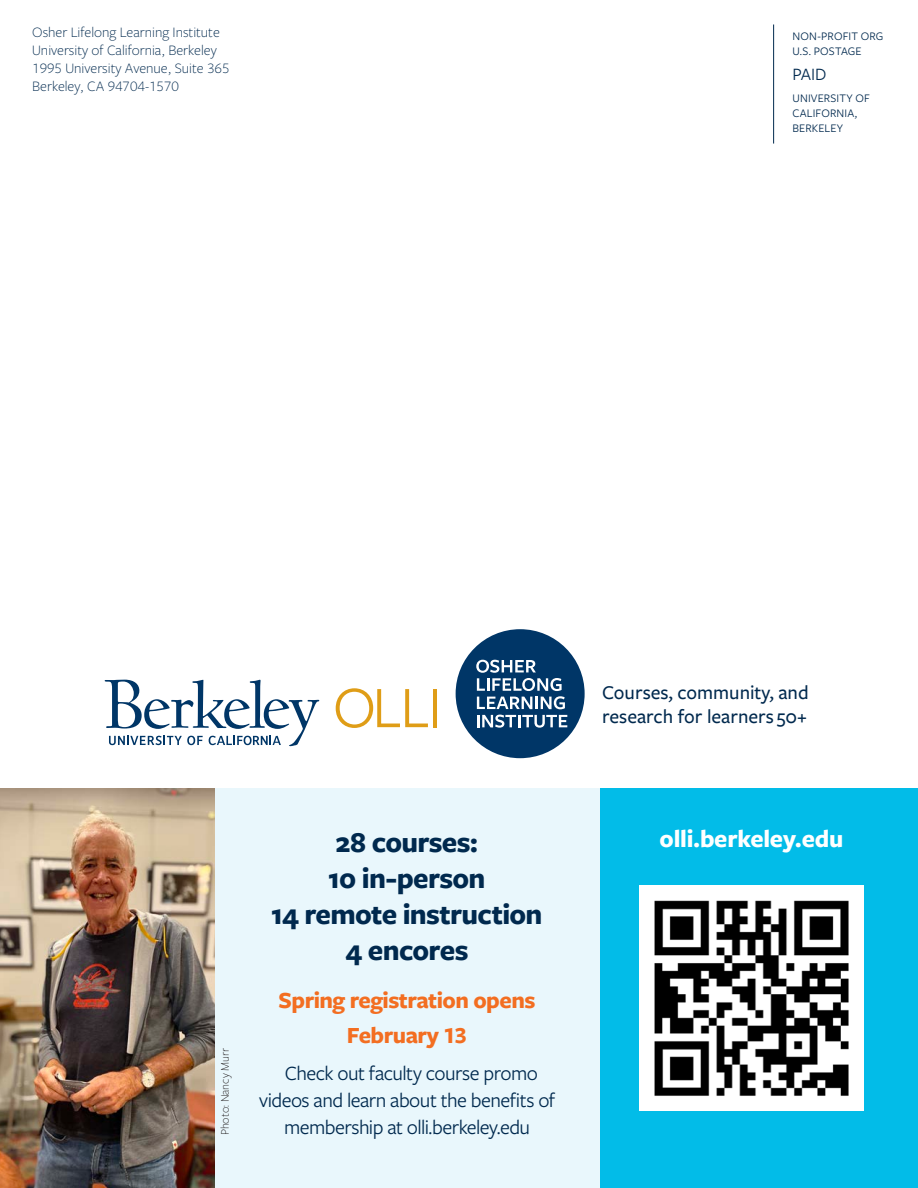
<style>
.page{position:relative;width:918px;height:1188px;background:#fff}
.page>*{position:absolute;margin:0;border:0;box-sizing:border-box;transform-origin:0 0}
.t1{font:700 30px "Freight Sans Pro";letter-spacing:-.025em;color:#00294e}
.t2{font:700 25.65px "Freight Sans Pro";letter-spacing:-.01em;color:#fff}
.Text_11_14{font:700 24px/34.5px "Freight Sans Pro";letter-spacing:-.02em;color:#f36e21;text-align:center}
.Info_Session{font:21px/27px "Freight Sans Pro";letter-spacing:-.025em;color:#00294e;text-align:center}
.Speaker_Series_Headi{font:500 20.25px/24.3px "Freight Sans Pro";color:#00294e}
.t3{font:18px "Freight Sans Pro";color:#00294e}
.Freight_Sans_BodyTex{font:300 15px/18px "Freight Sans Pro";color:#00294e}
.t4{font:12px/15px "Freight Sans Pro";letter-spacing:.015em;color:#00294e}
.Photo_Caption_2{font:300 12px "Freight Sans Pro";color:#231f20}
</style>
<div class="page">
<div style="left:0;top:788px;width:600px;height:400px;background:#e9f7fc"></div>
<div style="left:600px;top:788px;width:318px;height:400px;background:#02bce8"></div>
<img style="left:0;top:788px;width:214px;height:400px">
<hr style="left:773px;top:25px;width:1px;height:119px;background:#00294e">
<svg style="left:105px;top:680px;width:214px;height:66px"></svg>
<div style="left:456px;top:629px;width:129px;height:129px;background:#003667;border-radius:50%"></div>
<svg style="left:476px;top:660px;width:89px;height:49px"></svg>
<svg style="left:477px;top:715px;width:90px;height:13px"></svg>
<svg style="left:336px;top:688px;width:92px;height:40px"></svg>
<hr style="left:433px;top:689px;width:4px;height:38px;background:#df9d17">
<img style="left:639px;top:886px;width:225px;height:225px">
<p class="Freight_Sans_BodyTex" style="left:32px;top:23px;width:199px">Osher Lifelong Learning Institute<br>University of California, Berkeley<br>1995 University Avenue, Suite 365<br>Berkeley, CA 94704-1570</p>
<p class="t4" style="left:792px;top:28px;width:93px">NON-PROFIT ORG<br>U.S. POSTAGE</p>
<p class="t3" style="left:792px;top:62px;width:36px">PAID</p>
<p class="t4" style="left:792px;top:90px;width:79px">UNIVERSITY OF<br>CALIFORNIA,<br>BERKELEY</p>
<p class="Photo_Caption_2" style="left:217px;top:1135px;width:89px;rotate:-90deg">Photo: Nancy Murr</p>
<p class="t1" style="left:336px;top:822px;width:144px">28 courses:</p>
<p class="t1" style="left:328px;top:858px;width:159px">10 in-person</p>
<p class="t1" style="left:271px;top:894px;width:273px">14 remote instruction</p>
<p class="t1" style="left:345px;top:930px;width:125px">4 encores</p>
<p class="Text_11_14" style="left:279px;top:982px;width:258px">Spring registration opens<br>February 13</p>
<p class="Info_Session" style="left:259px;top:1059px;width:297px">Check out faculty course promo videos and learn about the benefits of membership at olli.berkeley.edu</p>
<p class="Speaker_Series_Headi" style="left:602px;top:680px;width:208px">Courses, community, and research for learners 50+</p>
<p class="t2" style="left:660px;top:821px;width:185px">olli.berkeley.edu</p>
</div>
